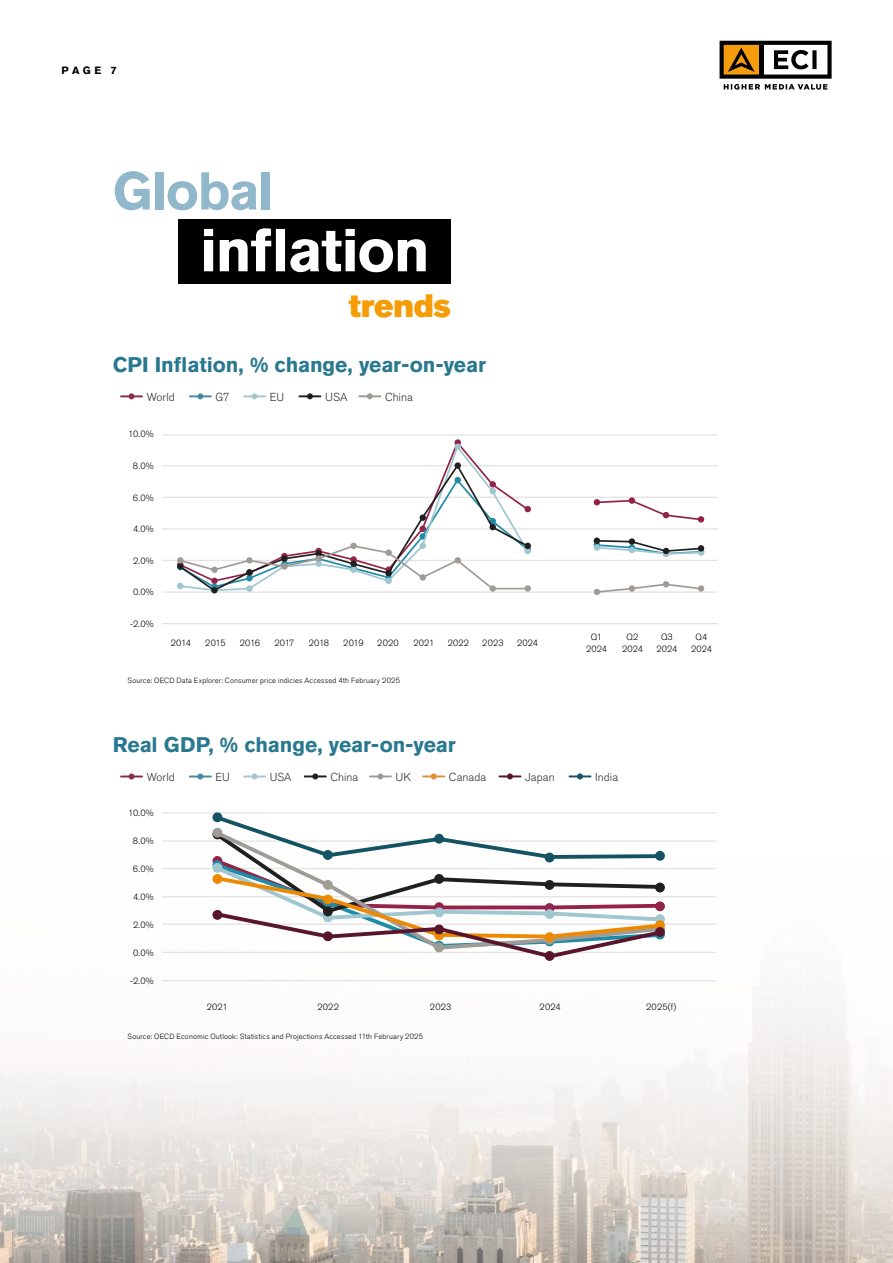
<style>
.page{position:relative;width:893px;height:1263px;background:#fff}
.page>*{position:absolute;margin:0;border:0;box-sizing:border-box;transform-origin:0 0}
.t1{font:700 60px "Akzidenz Grotesk Std";letter-spacing:-.025em;color:#fff}
.t2{font:700 52.5px "Akzidenz Grotesk Std";letter-spacing:-.025em;color:#91b8ca}
.t3{font:32.1px "Akzidenz Grotesk Std Super";letter-spacing:-.01em;color:#f59c07}
.t4{font:700 21px "Akzidenz Grotesk Std";letter-spacing:-.005em;color:#287890}
.t5{font:300 11.55px "Akzidenz Grotesk Std";color:#36302d}
.t6{font:700 10.5px "Akzidenz Grotesk Std";color:#000}
.t7{font:300 9px "Akzidenz Grotesk Std";letter-spacing:.01em;color:#000}
.t8{font:300 7.5px "Akzidenz Grotesk Std";letter-spacing:.025em;color:#000}
</style>
<div class="page">
<svg style="left:0;top:897px;width:893px;height:366px"></svg>
<div style="left:179px;top:219px;width:272px;height:64px;background:#000"></div>
<svg style="left:120px;top:393px;width:23px;height:6px"></svg>
<svg style="left:189px;top:393px;width:23px;height:6px"></svg>
<svg style="left:243px;top:393px;width:23px;height:6px"></svg>
<svg style="left:299px;top:393px;width:22px;height:6px"></svg>
<svg style="left:358px;top:393px;width:23px;height:6px"></svg>
<svg style="left:120px;top:773px;width:23px;height:6px"></svg>
<svg style="left:189px;top:773px;width:23px;height:6px"></svg>
<svg style="left:243px;top:773px;width:23px;height:6px"></svg>
<svg style="left:304px;top:773px;width:23px;height:6px"></svg>
<svg style="left:369px;top:773px;width:23px;height:6px"></svg>
<svg style="left:422px;top:773px;width:23px;height:6px"></svg>
<svg style="left:499px;top:773px;width:22px;height:6px"></svg>
<svg style="left:569px;top:773px;width:22px;height:6px"></svg>
<hr style="left:162px;top:623px;width:556px;height:1px;background:#e4e3e2">
<hr style="left:162px;top:591px;width:556px;height:2px;background:#e4e3e2">
<hr style="left:162px;top:560px;width:556px;height:1px;background:#e4e3e2">
<hr style="left:162px;top:528px;width:556px;height:1px;background:#e4e3e2">
<hr style="left:162px;top:497px;width:556px;height:1px;background:#e4e3e2">
<hr style="left:162px;top:465px;width:556px;height:1px;background:#e4e3e2">
<hr style="left:162px;top:434px;width:556px;height:2px;background:#e4e3e2">
<div style="left:455px;top:439px;width:6px;height:7px;border:1px solid #94234a;border-radius:50%"></div>
<svg style="left:455px;top:440px;width:6px;height:10px"></svg>
<div style="left:455px;top:462px;width:6px;height:7px;border:1px solid #1f1f1f;border-radius:50%"></div>
<svg style="left:177px;top:477px;width:527px;height:118px"></svg>
<div style="left:698px;top:585px;width:6px;height:7px;border:1px solid #9f9b97;border-radius:50%"></div>
<hr style="left:162px;top:980px;width:554px;height:1px;background:#e4e3e2">
<hr style="left:162px;top:952px;width:554px;height:1px;background:#e4e3e2">
<hr style="left:162px;top:923px;width:554px;height:2px;background:#e4e3e2">
<hr style="left:162px;top:896px;width:554px;height:1px;background:#e4e3e2">
<hr style="left:162px;top:868px;width:554px;height:1px;background:#e4e3e2">
<hr style="left:162px;top:840px;width:554px;height:2px;background:#e4e3e2">
<hr style="left:162px;top:812px;width:554px;height:1px;background:#e4e3e2">
<div style="left:545px;top:951px;width:9px;height:10px;border:1px solid #59152c;border-radius:50%"></div>
<svg style="left:212px;top:813px;width:453px;height:147px"></svg>
<div style="left:213px;top:813px;width:9px;height:8px;background:#135363;border-radius:50%"></div>
<div style="left:212px;top:812px;width:10px;height:10px;border:1px solid #135363;border-radius:50%"></div>
<div style="left:324px;top:851px;width:8px;height:8px;background:#135363;border-radius:50%"></div>
<div style="left:323px;top:850px;width:10px;height:10px;border:1px solid #135363;border-radius:50%"></div>
<div style="left:435px;top:834px;width:8px;height:9px;background:#135363;border-radius:50%"></div>
<div style="left:434px;top:834px;width:10px;height:10px;border:1px solid #135363;border-radius:50%"></div>
<div style="left:545px;top:853px;width:9px;height:9px;background:#135363;border-radius:50%"></div>
<div style="left:545px;top:853px;width:9px;height:9px;border:1px solid #135363;border-radius:50%"></div>
<div style="left:656px;top:851px;width:8px;height:9px;background:#135363;border-radius:50%"></div>
<div style="left:655px;top:851px;width:10px;height:10px;border:1px solid #135363;border-radius:50%"></div>
<svg style="left:720px;top:41px;width:112px;height:49px"></svg>
<p class="t6" style="left:62px;top:64px;width:56px">PAGE 7</p>
<h2 class="t2" style="left:113px;top:161px;width:162px">Global</h2>
<h1 class="t1" style="left:200px;top:216px;width:231px">inflation</h1>
<h3 class="t3" style="left:349px;top:287px;width:104px">trends</h3>
<h3 class="t4" style="left:113px;top:353px;width:375px">CPI Inflation, % change, year-on-year</h3>
<p class="t5" style="left:147px;top:390px;width:30px">World</p>
<p class="t5" style="left:216px;top:390px;width:16px">G7</p>
<p class="t5" style="left:270px;top:390px;width:16px">EU</p>
<p class="t5" style="left:325px;top:390px;width:24px">USA</p>
<p class="t5" style="left:385px;top:390px;width:29px">China</p>
<p class="t7" style="left:128px;top:429px;width:27px">10.0%</p>
<p class="t7" style="left:133px;top:461px;width:22px">8.0%</p>
<p class="t7" style="left:133px;top:492px;width:22px">6.0%</p>
<p class="t7" style="left:133px;top:524px;width:22px">4.0%</p>
<p class="t7" style="left:133px;top:556px;width:22px">2.0%</p>
<p class="t7" style="left:133px;top:587px;width:22px">0.0%</p>
<p class="t7" style="left:130px;top:619px;width:25px">-2.0%</p>
<p class="t7" style="left:171px;top:637px;width:22px">2014</p>
<p class="t7" style="left:205px;top:637px;width:22px">2015</p>
<p class="t7" style="left:240px;top:637px;width:22px">2016</p>
<p class="t7" style="left:274px;top:637px;width:22px">2017</p>
<p class="t7" style="left:309px;top:637px;width:22px">2018</p>
<p class="t7" style="left:343px;top:637px;width:22px">2019</p>
<p class="t7" style="left:377px;top:637px;width:23px">2020</p>
<p class="t7" style="left:413px;top:637px;width:22px">2021</p>
<p class="t7" style="left:448px;top:637px;width:23px">2022</p>
<p class="t7" style="left:482px;top:637px;width:23px">2023</p>
<p class="t7" style="left:517px;top:637px;width:22px">2024</p>
<p class="t8" style="left:128px;top:676px;width:274px">Source: OECD Data Explorer: Consumer price indicies Accessed 4th February 2025</p>
<h3 class="t4" style="left:113px;top:732px;width:345px">Real GDP, % change, year-on-year</h3>
<p class="t7" style="left:591px;top:631px;width:13px">Q1</p>
<p class="t7" style="left:627px;top:631px;width:13px">Q2</p>
<p class="t7" style="left:661px;top:631px;width:13px">Q3</p>
<p class="t7" style="left:696px;top:631px;width:13px">Q4</p>
<p class="t7" style="left:586px;top:643px;width:22px">2024</p>
<p class="t7" style="left:622px;top:643px;width:22px">2024</p>
<p class="t7" style="left:657px;top:643px;width:22px">2024</p>
<p class="t7" style="left:691px;top:643px;width:22px">2024</p>
<p class="t5" style="left:147px;top:770px;width:30px">World</p>
<p class="t5" style="left:216px;top:770px;width:16px">EU</p>
<p class="t5" style="left:270px;top:770px;width:23px">USA</p>
<p class="t5" style="left:330px;top:770px;width:29px">China</p>
<p class="t5" style="left:396px;top:770px;width:17px">UK</p>
<p class="t5" style="left:449px;top:770px;width:39px">Canada</p>
<p class="t5" style="left:525px;top:770px;width:31px">Japan</p>
<p class="t5" style="left:595px;top:770px;width:24px">India</p>
<p class="t7" style="left:128px;top:807px;width:27px">10.0%</p>
<p class="t7" style="left:133px;top:835px;width:22px">8.0%</p>
<p class="t7" style="left:133px;top:863px;width:22px">6.0%</p>
<p class="t7" style="left:133px;top:891px;width:22px">4.0%</p>
<p class="t7" style="left:133px;top:919px;width:22px">2.0%</p>
<p class="t7" style="left:133px;top:947px;width:22px">0.0%</p>
<p class="t7" style="left:130px;top:975px;width:25px">-2.0%</p>
<p class="t7" style="left:207px;top:1002px;width:23px">2021</p>
<p class="t7" style="left:317px;top:1002px;width:23px">2022</p>
<p class="t7" style="left:430px;top:1002px;width:23px">2023</p>
<p class="t7" style="left:540px;top:1002px;width:23px">2024</p>
<p class="t7" style="left:646px;top:1002px;width:32px">2025(f)</p>
<p class="t8" style="left:128px;top:1032px;width:297px">Source: OECD Economic Outlook: Statistics and Projections Accessed 11th February 2025</p>
</div>
